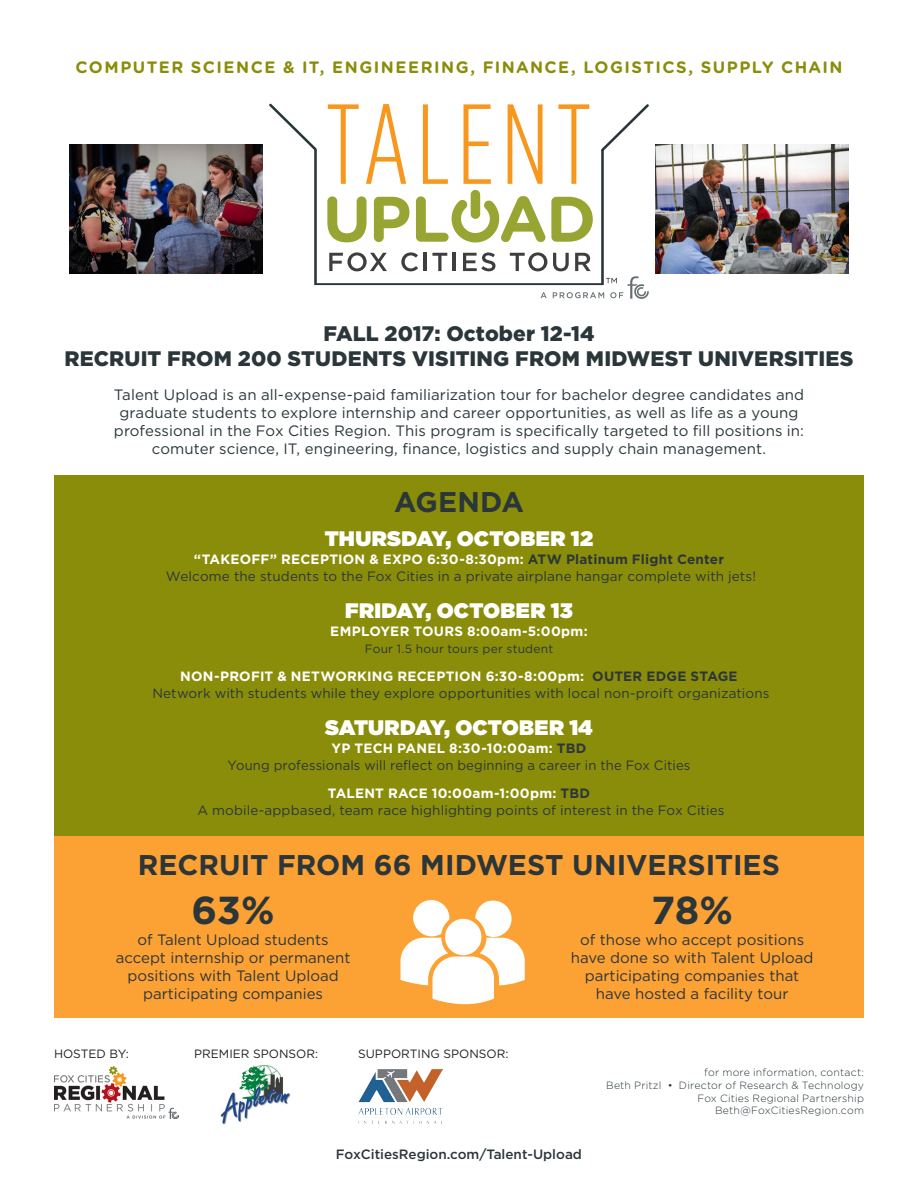
<style>
.page{position:relative;width:918px;height:1188px;background:#fff}
.page>*{position:absolute;margin:0;border:0;box-sizing:border-box;transform-origin:0 0}
.t1{font:700 39px "Gotham HTF";color:#2b363a}
.t2{font:700 28.5px "Gotham HTF";color:#2b363a}
.t3{font:900 21px "Gotham HTF";letter-spacing:.005em;color:#2b363a}
.t4{font:900 21px "Gotham HTF";letter-spacing:.01em;color:#fff}
.t5{font:700 16.5px "Gotham Rounded";letter-spacing:.09em;color:#8a8d09}
.t6{font:15px/18px "Gotham HTF";color:#2b363a;text-align:center}
.t7{font:13.5px "Gotham HTF";letter-spacing:.01em;color:#2b363a}
.t8{font:700 13.5px "Gotham HTF";letter-spacing:.015em;color:#fff}
.t9{font:500 13.5px "Gotham HTF";color:#2b363a}
.t10{font:12px "Gotham HTF";color:#231f20}
.t11{font:12px "Gotham HTF";letter-spacing:.02em;color:#2b363a}
.t12{font:300 10.5px "Gotham HTF";letter-spacing:.02em;color:#2b363a}
.s1{color:#2b363a}
</style>
<div class="page">
<svg style="left:269px;top:104px;width:380px;height:195px"></svg>
<img style="left:54px;top:1066px;width:124px;height:52px">
<div style="left:54px;top:835px;width:810px;height:183px;background:#fca133"></div>
<div style="left:54px;top:476px;width:810px;height:360px;background:#8a8d09"></div>
<img style="left:220px;top:1065px;width:70px;height:60px">
<img style="left:359px;top:1069px;width:83px;height:54px">
<svg style="left:400px;top:900px;width:125px;height:104px"></svg>
<img style="left:69px;top:145px;width:193px;height:128px">
<img style="left:656px;top:145px;width:193px;height:128px">
<p class="t5" style="left:76px;top:55px;width:768px">COMPUTER SCIENCE &amp; IT, ENGINEERING, FINANCE, LOGISTICS, SUPPLY CHAIN</p>
<p class="t3" style="left:323px;top:321px;width:273px">FALL 2017: October 12-14</p>
<p class="t3" style="left:64px;top:346px;width:791px">RECRUIT FROM 200 STUDENTS VISITING FROM MIDWEST UNIVERSITIES</p>
<p class="t6" style="left:114px;top:385px;width:692px">Talent Upload is an all-expense-paid familiarization tour for bachelor degree candidates and graduate students to explore internship and career opportunities, as well as life as a young professional in the Fox Cities Region. This program is specifically targeted to fill positions in: comuter science, IT, engineering, finance, logistics and supply chain management.</p>
<p class="t2" style="left:394px;top:486px;width:131px">AGENDA</p>
<p class="t4" style="left:325px;top:527px;width:270px">THURSDAY, OCTOBER 12</p>
<p class="t8" style="left:194px;top:552px;width:532px">“TAKEOFF” RECEPTION &amp; EXPO 6:30-8:30pm: <span class="s1">ATW Platinum Flight Center</span></p>
<p class="t7" style="left:166px;top:568px;width:592px">Welcome the students to the Fox Cities in a private airplane hangar complete with jets!</p>
<p class="t4" style="left:345px;top:599px;width:229px">FRIDAY, OCTOBER 13</p>
<p class="t8" style="left:330px;top:624px;width:259px">EMPLOYER TOURS 8:00am-5:00pm:</p>
<p class="t11" style="left:365px;top:642px;width:190px">Four 1.5 hour tours per student</p>
<p class="t8" style="left:180px;top:669px;width:559px">NON-PROFIT &amp; NETWORKING RECEPTION 6:30-8:00pm: <span class="s1">OUTER EDGE STAGE</span></p>
<p class="t7" style="left:152px;top:685px;width:619px">Network with students while they explore opportunities with local non-proift organizations</p>
<p class="t4" style="left:325px;top:716px;width:269px">SATURDAY, OCTOBER 14</p>
<p class="t8" style="left:332px;top:741px;width:256px">YP TECH PANEL 8:30-10:00am: <span class="s1">TBD</span></p>
<p class="t7" style="left:228px;top:757px;width:464px">Young professionals will reflect on beginning a career in the Fox Cities</p>
<p class="t8" style="left:328px;top:786px;width:264px">TALENT RACE 10:00am-1:00pm: <span class="s1">TBD</span></p>
<p class="t7" style="left:198px;top:802px;width:529px">A mobile-appbased, team race highlighting points of interest in the Fox Cities</p>
<p class="t2" style="left:138px;top:849px;width:644px">RECRUIT FROM 66 MIDWEST UNIVERSITIES</p>
<p class="t1" style="left:192px;top:888px;width:85px">63%</p>
<p class="t6" style="left:116px;top:931px;width:236px">of Talent Upload students accept internship or permanent positions with Talent Upload participating companies</p>
<p class="t10" style="left:54px;top:1047px;width:77px">HOSTED BY:</p>
<p class="t10" style="left:194px;top:1047px;width:125px">PREMIER SPONSOR:</p>
<p class="t10" style="left:358px;top:1047px;width:152px">SUPPORTING SPONSOR:</p>
<p class="t1" style="left:651px;top:888px;width:83px">78%</p>
<p class="t6" style="left:571px;top:931px;width:244px">of those who accept positions have done so with Talent Upload participating companies that have hosted a facility tour</p>
<p class="t12" style="left:704px;top:1067px;width:161px">for more information, contact:</p>
<p class="t12" style="left:606px;top:1080px;width:259px">Beth Pritzl • Director of Research &amp; Technology</p>
<p class="t12" style="left:697px;top:1092px;width:168px">Fox Cities Regional Partnership</p>
<p class="t12" style="left:715px;top:1105px;width:150px">Beth@FoxCitiesRegion.com</p>
<p class="t9" style="left:336px;top:1146px;width:248px">FoxCitiesRegion.com/Talent-Upload</p>
</div>
